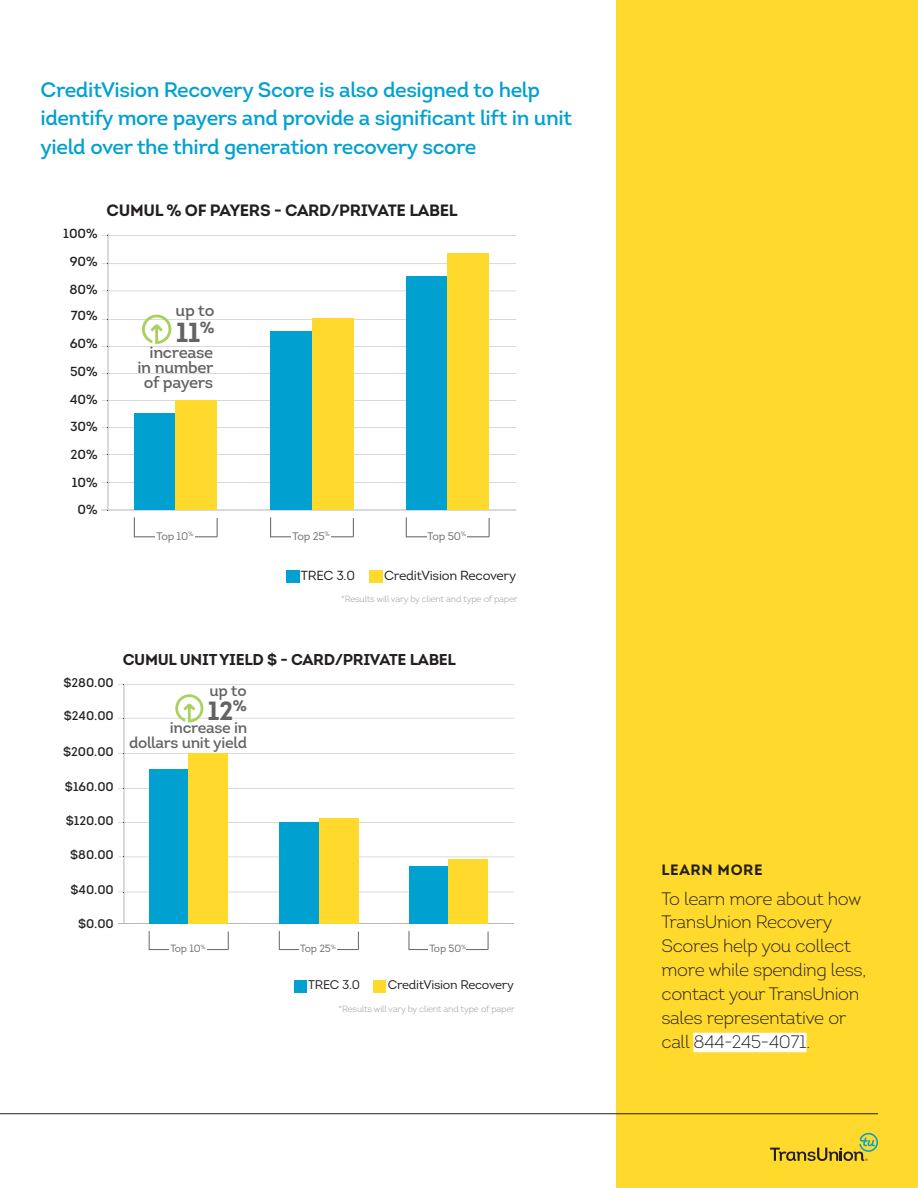
<style>
.page{position:relative;width:918px;height:1188px;background:#fff}
.page>*{position:absolute;margin:0;border:0;box-sizing:border-box;transform-origin:0 0}
.t1{font:27.45px "Intro Bold Caps";color:#636366}
.t2{font:26.25px "Intro Bold Caps";color:#636366}
.t3{font:600 21px/28.5px "Intro";letter-spacing:-.02em;color:#00a1d0}
.t4{font:300 18px/24px "Intro";letter-spacing:-.02em;color:#231f20}
.t5{font:16.5px "Intro Bold Caps";letter-spacing:-.02em;color:#231f20}
.t6{font:600 16.5px/15.3px "Intro";letter-spacing:-.02em;color:#636366;text-align:right}
.t7{font:15.75px "Intro Bold Caps";letter-spacing:-.02em;color:#231f20}
.t8{font:600 15.75px/14.7px "Intro";letter-spacing:-.02em;color:#636366;text-align:right}
.t9{font:15px "Intro Bold Caps";letter-spacing:.04em;color:#231f20}
.t10{font:600 13.2px "Intro";color:#231f20}
.t11{font:13.2px "Intro";letter-spacing:-.02em;color:#231f20}
.t12{font:600 12.6px "Intro";color:#231f20}
.t13{font:12.6px "Intro";letter-spacing:-.02em;color:#231f20}
.t14{font:10.95px "Intro";letter-spacing:-.02em;color:#6c6d70}
.t15{font:10.5px "Intro";letter-spacing:-.02em;color:#6c6d70}
.t16{font:300 9px "Intro";letter-spacing:-.02em;color:#939598}
</style>
<div class="page">
<hr style="left:124px;top:685px;width:1px;height:33px;background:#76787b">
<hr style="left:124px;top:718px;width:1px;height:35px;background:#76787b">
<hr style="left:124px;top:754px;width:1px;height:34px;background:#76787b">
<hr style="left:124px;top:789px;width:1px;height:34px;background:#76787b">
<hr style="left:124px;top:823px;width:1px;height:34px;background:#76787b">
<hr style="left:124px;top:857px;width:1px;height:35px;background:#76787b">
<hr style="left:124px;top:892px;width:1px;height:31px;background:#76787b">
<hr style="left:124px;top:718px;width:390px;height:1px;background:#76787b">
<hr style="left:124px;top:753px;width:390px;height:1px;background:#76787b">
<hr style="left:124px;top:788px;width:390px;height:1px;background:#76787b">
<hr style="left:124px;top:823px;width:390px;height:1px;background:#76787b">
<hr style="left:124px;top:857px;width:390px;height:1px;background:#76787b">
<hr style="left:124px;top:892px;width:390px;height:1px;background:#76787b">
<svg style="left:118px;top:923px;width:396px;height:1px"></svg>
<div style="left:294px;top:980px;width:13px;height:12px;background:#00a1d0"></div>
<div style="left:374px;top:980px;width:12px;height:12px;background:#ffd92b"></div>
<div style="left:149px;top:770px;width:40px;height:154px;background:#00a1d0"></div>
<div style="left:189px;top:754px;width:39px;height:170px;background:#ffd92b"></div>
<div style="left:279px;top:823px;width:40px;height:101px;background:#00a1d0"></div>
<div style="left:319px;top:818px;width:39px;height:106px;background:#ffd92b"></div>
<div style="left:409px;top:867px;width:40px;height:57px;background:#00a1d0"></div>
<div style="left:449px;top:859px;width:39px;height:65px;background:#ffd92b"></div>
<svg style="left:228px;top:932px;width:1px;height:18px"></svg>
<hr style="left:149px;top:949px;width:79px;height:1px;background:#6c6d70">
<svg style="left:149px;top:931px;width:1px;height:18px"></svg>
<div style="left:169px;top:944px;width:37px;height:12px;background:#fff"></div>
<svg style="left:358px;top:932px;width:1px;height:18px"></svg>
<hr style="left:279px;top:949px;width:79px;height:1px;background:#6c6d70">
<svg style="left:279px;top:931px;width:1px;height:18px"></svg>
<div style="left:299px;top:944px;width:37px;height:12px;background:#fff"></div>
<svg style="left:488px;top:932px;width:1px;height:18px"></svg>
<hr style="left:409px;top:949px;width:79px;height:1px;background:#6c6d70">
<svg style="left:408px;top:931px;width:2px;height:19px"></svg>
<div style="left:429px;top:944px;width:37px;height:12px;background:#fff"></div>
<svg style="left:175px;top:694px;width:28px;height:28px"></svg>
<hr style="left:108px;top:510px;width:408px;height:1px;background:#76787b">
<hr style="left:108px;top:236px;width:408px;height:1px;background:#76787b">
<hr style="left:108px;top:264px;width:408px;height:1px;background:#76787b">
<hr style="left:108px;top:291px;width:408px;height:1px;background:#76787b">
<hr style="left:108px;top:319px;width:408px;height:1px;background:#76787b">
<hr style="left:108px;top:346px;width:408px;height:1px;background:#76787b">
<hr style="left:108px;top:373px;width:408px;height:1px;background:#76787b">
<hr style="left:108px;top:400px;width:408px;height:1px;background:#76787b">
<hr style="left:108px;top:427px;width:408px;height:1px;background:#76787b">
<hr style="left:108px;top:455px;width:408px;height:1px;background:#76787b">
<hr style="left:108px;top:482px;width:408px;height:1px;background:#76787b">
<svg style="left:101px;top:234px;width:8px;height:277px"></svg>
<div style="left:286px;top:570px;width:13px;height:13px;background:#00a1d0"></div>
<div style="left:369px;top:570px;width:13px;height:13px;background:#ffd92b"></div>
<div style="left:134px;top:413px;width:42px;height:97px;background:#00a1d0"></div>
<div style="left:176px;top:400px;width:41px;height:110px;background:#ffd92b"></div>
<div style="left:271px;top:332px;width:41px;height:178px;background:#00a1d0"></div>
<div style="left:312px;top:318px;width:41px;height:192px;background:#ffd92b"></div>
<div style="left:406px;top:276px;width:42px;height:234px;background:#00a1d0"></div>
<div style="left:448px;top:253px;width:41px;height:257px;background:#ffd92b"></div>
<svg style="left:217px;top:518px;width:1px;height:19px"></svg>
<hr style="left:134px;top:536px;width:83px;height:1px;background:#6c6d70">
<svg style="left:134px;top:518px;width:1px;height:18px"></svg>
<div style="left:155px;top:531px;width:39px;height:12px;background:#fff"></div>
<svg style="left:353px;top:518px;width:1px;height:19px"></svg>
<hr style="left:271px;top:536px;width:82px;height:1px;background:#6c6d70">
<svg style="left:270px;top:518px;width:1px;height:19px"></svg>
<div style="left:291px;top:531px;width:39px;height:12px;background:#fff"></div>
<svg style="left:489px;top:518px;width:1px;height:19px"></svg>
<hr style="left:406px;top:536px;width:83px;height:1px;background:#6c6d70">
<svg style="left:406px;top:518px;width:1px;height:18px"></svg>
<div style="left:427px;top:531px;width:39px;height:12px;background:#fff"></div>
<svg style="left:142px;top:315px;width:29px;height:29px"></svg>
<div style="left:616px;top:0;width:302px;height:1188px;background:#ffd92b"></div>
<div style="left:693px;top:1033px;width:114px;height:19px;background:#fff"></div>
<svg style="left:770px;top:1133px;width:108px;height:28px"></svg>
<hr style="left:0;top:1113px;width:878px;height:1px;background:#231f20">
<p class="t3" style="left:40px;top:75px;width:533px">CreditVision Recovery Score is also designed to help identify more payers and provide a significant lift in unit yield over the third generation recovery score</p>
<p class="t10" style="left:63px;top:225px;width:36px">100%</p>
<p class="t10" style="left:70px;top:253px;width:29px">90%</p>
<p class="t10" style="left:70px;top:281px;width:30px">80%</p>
<p class="t10" style="left:71px;top:307px;width:29px">70%</p>
<p class="t10" style="left:70px;top:336px;width:30px">60%</p>
<p class="t10" style="left:70px;top:363px;width:29px">50%</p>
<p class="t10" style="left:70px;top:391px;width:29px">40%</p>
<p class="t10" style="left:70px;top:418px;width:29px">30%</p>
<p class="t10" style="left:71px;top:446px;width:29px">20%</p>
<p class="t10" style="left:72px;top:474px;width:28px">10%</p>
<p class="t10" style="left:78px;top:501px;width:22px">0%</p>
<p class="t5" style="left:107px;top:200px;width:353px">CUMUL % OF PAYERS - CARD/PRIVATE LABEL</p>
<p class="t6" style="left:176px;top:303px;width:40px">up to</p>
<h1 class="t1" style="left:176px;top:315px;width:40px">11<sup>%</sup></h1>
<p class="t6" style="left:137px;top:344px;width:78px">increase in number of payers</p>
<p class="t14" style="left:157px;top:529px;width:38px">Top 10<sup>%</sup></p>
<p class="t14" style="left:293px;top:529px;width:39px">Top 25<sup>%</sup></p>
<p class="t14" style="left:428px;top:529px;width:40px">Top 50<sup>%</sup></p>
<p class="t11" style="left:301px;top:567px;width:56px">TREC 3.0</p>
<p class="t11" style="left:384px;top:567px;width:134px">CreditVision Recovery</p>
<p class="t16" style="left:341px;top:593px;width:178px">*Results will vary by client and type of paper</p>
<p class="t7" style="left:123px;top:650px;width:335px">CUMUL UNIT YIELD $ - CARD/PRIVATE LABEL</p>
<p class="t12" style="left:64px;top:675px;width:52px">$280.00</p>
<p class="t12" style="left:64px;top:708px;width:51px">$240.00</p>
<p class="t12" style="left:63px;top:743px;width:52px">$200.00</p>
<p class="t12" style="left:65px;top:778px;width:50px">$160.00</p>
<p class="t12" style="left:66px;top:813px;width:50px">$120.00</p>
<p class="t12" style="left:70px;top:846px;width:45px">$80.00</p>
<p class="t12" style="left:71px;top:881px;width:45px">$40.00</p>
<p class="t12" style="left:78px;top:916px;width:37px">$0.00</p>
<p class="t8" style="left:209px;top:683px;width:39px">up to</p>
<h2 class="t2" style="left:208px;top:694px;width:41px">12<sup>%</sup></h2>
<p class="t8" style="left:129px;top:721px;width:120px">increase in dollars unit yield</p>
<p class="t15" style="left:170px;top:942px;width:37px">Top 10<sup>%</sup></p>
<p class="t15" style="left:300px;top:942px;width:37px">Top 25<sup>%</sup></p>
<p class="t15" style="left:429px;top:942px;width:38px">Top 50<sup>%</sup></p>
<p class="t13" style="left:308px;top:977px;width:53px">TREC 3.0</p>
<p class="t13" style="left:388px;top:977px;width:128px">CreditVision Recovery</p>
<p class="t16" style="left:339px;top:1003px;width:178px">*Results will vary by client and type of paper</p>
<p class="t9" style="left:662px;top:860px;width:103px">LEARN MORE</p>
<p class="t4" style="left:662px;top:886px;width:206px">To learn more about how<br>TransUnion Recovery<br>Scores help you collect more while spending less, contact your TransUnion sales representative or call 844-245-4071.</p>
</div>
